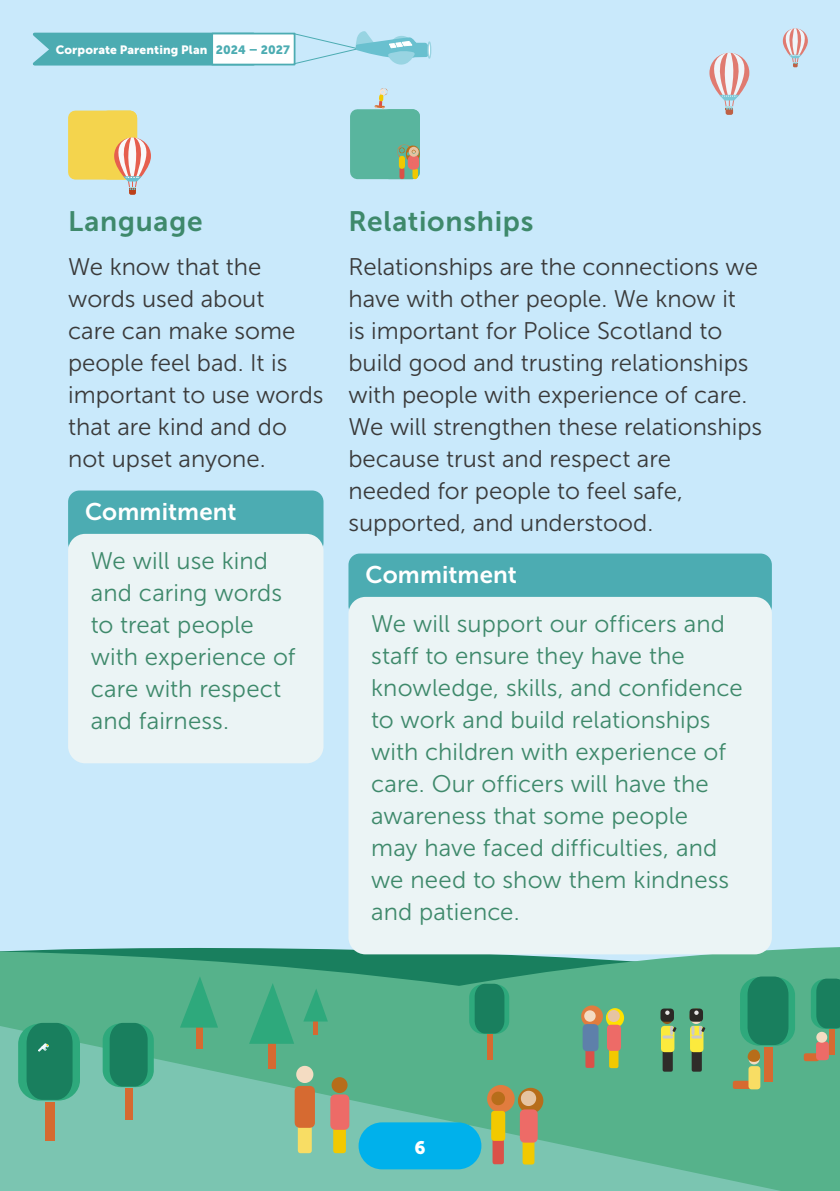
<style>
.page{position:relative;width:840px;height:1191px;background:#fff}
.page>*{position:absolute;margin:0;border:0;box-sizing:border-box;transform-origin:0 0}
.Heading_2{font:28px "Museo Sans 700";letter-spacing:.025em;color:#3e896b}
.body_No_bal_runts{font:24px/32px "Museo Sans 300";color:#3a3a3a}
.Styled_Body{font:24px/32px "Museo Sans 300";letter-spacing:.005em;color:#3e896b}
.Commitment{font:24px "Museo Sans 700";letter-spacing:.005em;color:#fff}
.t1{font:18px "Museo Sans 900";color:#fff}
.t2{font:12px "Museo Sans 900";letter-spacing:.01em;color:#fff}
.s1{color:#4cacb2}
</style>
<div class="page">
<div style="left:0;top:0;width:839px;height:1191px;background:#c9e9fb"></div>
<svg style="left:460px;top:946px;width:379px;height:76px;background:#53ad8a"></svg>
<svg style="left:0;top:950px;width:460px;height:72px;background:#48a681"></svg>
<svg style="left:0;top:1022px;width:839px;height:169px;background:#66b99b"></svg>
<div style="left:333px;top:1124px;width:13px;height:29px;background:#f2c900;border:5px solid #f2c900"></div>
<div style="left:330px;top:1094px;width:19px;height:35px;border:10px solid #ed6b67"></div>
<div style="left:331px;top:1077px;width:16px;height:16px;border:7px solid #b76d1a;border-radius:50%"></div>
<div style="left:298px;top:1120px;width:13px;height:33px;background:#f8dd64"></div>
<div style="left:294px;top:1085px;width:21px;height:42px;background:#d66a31"></div>
<div style="left:299px;top:1069px;width:11px;height:10px;background:#f4dcc2;border-radius:50%"></div>
<div style="left:296px;top:1065px;width:17px;height:18px;border:7px solid #f4dcc2;border-radius:50%"></div>
<div style="left:487px;top:1085px;width:27px;height:27px;border:14px solid #e17c3e;border-radius:50%"></div>
<div style="left:517px;top:1087px;width:26px;height:26px;border:13px solid #b76d1a;border-radius:50%"></div>
<div style="left:522px;top:1137px;width:12px;height:27px;background:#f2c900;border:5px solid #f2c900"></div>
<div style="left:519px;top:1109px;width:18px;height:33px;border:9px solid #ed6b67"></div>
<div style="left:520px;top:1090px;width:16px;height:16px;border:7px solid #e6c4a2;border-radius:50%"></div>
<div style="left:492px;top:1137px;width:11px;height:27px;background:#db5148;border:4px solid #db5148"></div>
<div style="left:491px;top:1110px;width:14px;height:30px;background:#f2c900;border:6px solid #f2c900"></div>
<div style="left:493px;top:1094px;width:9px;height:8px;background:#b76d1a;border-radius:50%"></div>
<div style="left:491px;top:1091px;width:13px;height:14px;border:5px solid #b76d1a;border-radius:50%"></div>
<div style="left:662px;top:1047px;width:10px;height:24px;background:#2f2c29;border:3px solid #2f2c29"></div>
<div style="left:661px;top:1012px;width:11px;height:12px;border:4px solid #8f5818;border-radius:50%"></div>
<svg style="left:660px;top:1025px;width:14px;height:27px"></svg>
<div style="left:660px;top:1008px;width:13px;height:13px;border:7px solid #2b2825"></div>
<div style="left:663px;top:1012px;width:8px;height:9px;border:4px solid #2b2825"></div>
<svg style="left:663px;top:1010px;width:7px;height:8px"></svg>
<div style="left:691px;top:1047px;width:10px;height:24px;background:#2f2c29;border:3px solid #2f2c29"></div>
<div style="left:690px;top:1012px;width:11px;height:12px;border:4px solid #f4dcc2;border-radius:50%"></div>
<svg style="left:689px;top:1025px;width:14px;height:27px"></svg>
<div style="left:689px;top:1008px;width:13px;height:13px;border:7px solid #2b2825"></div>
<div style="left:692px;top:1012px;width:8px;height:9px;border:4px solid #2b2825"></div>
<svg style="left:692px;top:1010px;width:7px;height:8px"></svg>
<svg style="left:691px;top:1025px;width:14px;height:13px"></svg>
<svg style="left:663px;top:1025px;width:13px;height:13px"></svg>
<div style="left:581px;top:1005px;width:21px;height:22px;border:11px solid #e17c3e;border-radius:50%"></div>
<div style="left:605px;top:1008px;width:18px;height:19px;border:9px solid #ffe100;border-radius:50%"></div>
<svg style="left:608px;top:1050px;width:10px;height:18px"></svg>
<div style="left:606px;top:1024px;width:14px;height:26px;border:7px solid #ed6b67"></div>
<div style="left:607px;top:1010px;width:12px;height:12px;border:5px solid #e6c4a2;border-radius:50%"></div>
<svg style="left:585px;top:1051px;width:9px;height:17px"></svg>
<svg style="left:582px;top:1024px;width:16px;height:27px"></svg>
<div style="left:584px;top:1010px;width:11px;height:11px;border:5px solid #f4dcc2;border-radius:50%"></div>
<svg style="left:732px;top:1080px;width:16px;height:9px"></svg>
<div style="left:748px;top:1066px;width:12px;height:23px;border:6px solid #f8dd64"></div>
<div style="left:748px;top:1053px;width:11px;height:11px;border:5px solid #f4dcc2;border-radius:50%"></div>
<svg style="left:803px;top:1053px;width:15px;height:8px"></svg>
<div style="left:815px;top:1041px;width:13px;height:19px;border:6px solid #ed6b67"></div>
<div style="left:815px;top:1031px;width:11px;height:11px;border:5px solid #f4dcc2;border-radius:50%"></div>
<div style="left:739px;top:977px;width:55px;height:68px;background:#2ea97c;border-radius:19px"></div>
<svg style="left:744px;top:976px;width:44px;height:87px;background:#2c8b66"></svg>
<div style="left:764px;top:1046px;width:8px;height:35px;background:#d66a31"></div>
<svg style="left:810px;top:978px;width:29px;height:62px;background:#31926e"></svg>
<div style="left:828px;top:1029px;width:6px;height:25px;background:#d66a31"></div>
<div style="left:469px;top:984px;width:40px;height:50px;background:#2ea97c;border-radius:14px"></div>
<svg style="left:474px;top:983px;width:30px;height:50px"></svg>
<div style="left:487px;top:1035px;width:6px;height:25px;background:#d66a31"></div>
<div style="left:196px;top:1023px;width:6px;height:25px;background:#d66a31"></div>
<div style="left:268px;top:1039px;width:7px;height:29px;background:#d66a31"></div>
<hr style="left:313px;top:1019px;width:4px;height:16px;background:#d66a31">
<svg style="left:180px;top:976px;width:38px;height:51px;background:#42ad83"></svg>
<svg style="left:249px;top:983px;width:45px;height:60px;background:#42ad83"></svg>
<svg style="left:303px;top:988px;width:25px;height:33px"></svg>
<div style="left:18px;top:1023px;width:62px;height:77px;background:#2ea97c;border-radius:21px"></div>
<div style="left:46px;top:1102px;width:9px;height:38px;background:#d66a31"></div>
<div style="left:103px;top:1023px;width:51px;height:64px;background:#2ea97c;border-radius:17px"></div>
<svg style="left:110px;top:1023px;width:37px;height:63px;background:#1b8160"></svg>
<div style="left:125px;top:1088px;width:8px;height:32px;background:#d66a31"></div>
<svg style="left:27px;top:1023px;width:45px;height:76px;background:#1d8362"></svg>
<svg style="left:33px;top:31px;width:398px;height:35px"></svg>
<div style="left:427px;top:41px;width:4px;height:18px;border:1px solid #98d4e2;border-radius:50%"></div>
<div style="left:725px;top:108px;width:7px;height:7px;background:#be6145;border-radius:2px"></div>
<svg style="left:709px;top:52px;width:41px;height:58px"></svg>
<svg style="left:782px;top:28px;width:26px;height:39px"></svg>
<div style="left:68px;top:490px;width:255px;height:64px;background:#4cacb2;border-radius:11px"></div>
<div style="left:68px;top:534px;width:255px;height:229px;background:#ebf4f5;border-radius:17px"></div>
<div style="left:350px;top:109px;width:70px;height:70px;background:#59b59e"></div>
<svg style="left:374px;top:88px;width:14px;height:21px"></svg>
<div style="left:412px;top:167px;width:5px;height:12px;border:5px solid #f2c900"></div>
<div style="left:399px;top:167px;width:5px;height:12px;border:4px solid #db5148"></div>
<svg style="left:389px;top:137px;width:31px;height:41px"></svg>
<div style="left:348px;top:553px;width:423px;height:64px;background:#4cacb2;border-radius:11px"></div>
<div style="left:348px;top:597px;width:423px;height:357px;background:#ebf4f5;border-radius:17px"></div>
<div style="left:68px;top:111px;width:69px;height:69px;background:#f4d44d"></div>
<div style="left:129px;top:188px;width:7px;height:7px;background:#bc4018;border-radius:2px"></div>
<svg style="left:105px;top:110px;width:46px;height:80px"></svg>
<div style="left:358px;top:1122px;width:123px;height:47px;background:#00b1eb;border-radius:23px"></div>
<p class="t2" style="left:56px;top:43px;width:235px">Corporate Parenting Plan <span class="s1">2024 – 2027</span></p>
<h2 class="Heading_2" style="left:68px;top:206px;width:136px">Language</h2>
<p class="body_No_bal_runts" style="left:68px;top:251px;width:257px">We know that the words used about<br>care can make some people feel bad. It is important to use words that are kind and do not upset anyone.</p>
<p class="Commitment" style="left:85px;top:498px;width:153px">Commitment</p>
<p class="Styled_Body" style="left:91px;top:545px;width:206px">We will use kind and caring words to treat people with experience of care with respect and fairness.</p>
<h2 class="Heading_2" style="left:348px;top:206px;width:186px">Relationships</h2>
<p class="body_No_bal_runts" style="left:348px;top:251px;width:415px">Relationships are the connections we have with other people. We know it<br>is important for Police Scotland to build good and trusting relationships with people with experience of care.<br>We will strengthen these relationships because trust and respect are<br>needed for people to feel safe, supported, and understood.</p>
<p class="Commitment" style="left:365px;top:561px;width:153px">Commitment</p>
<p class="Styled_Body" style="left:371px;top:608px;width:373px">We will support our officers and staff to ensure they have the knowledge, skills, and confidence to work and build relationships with children with experience of care. Our officers will have the awareness that some people<br>may have faced difficulties, and we need to show them kindness and patience.</p>
<p class="t1" style="left:414px;top:1137px;width:13px">6</p>
</div>
